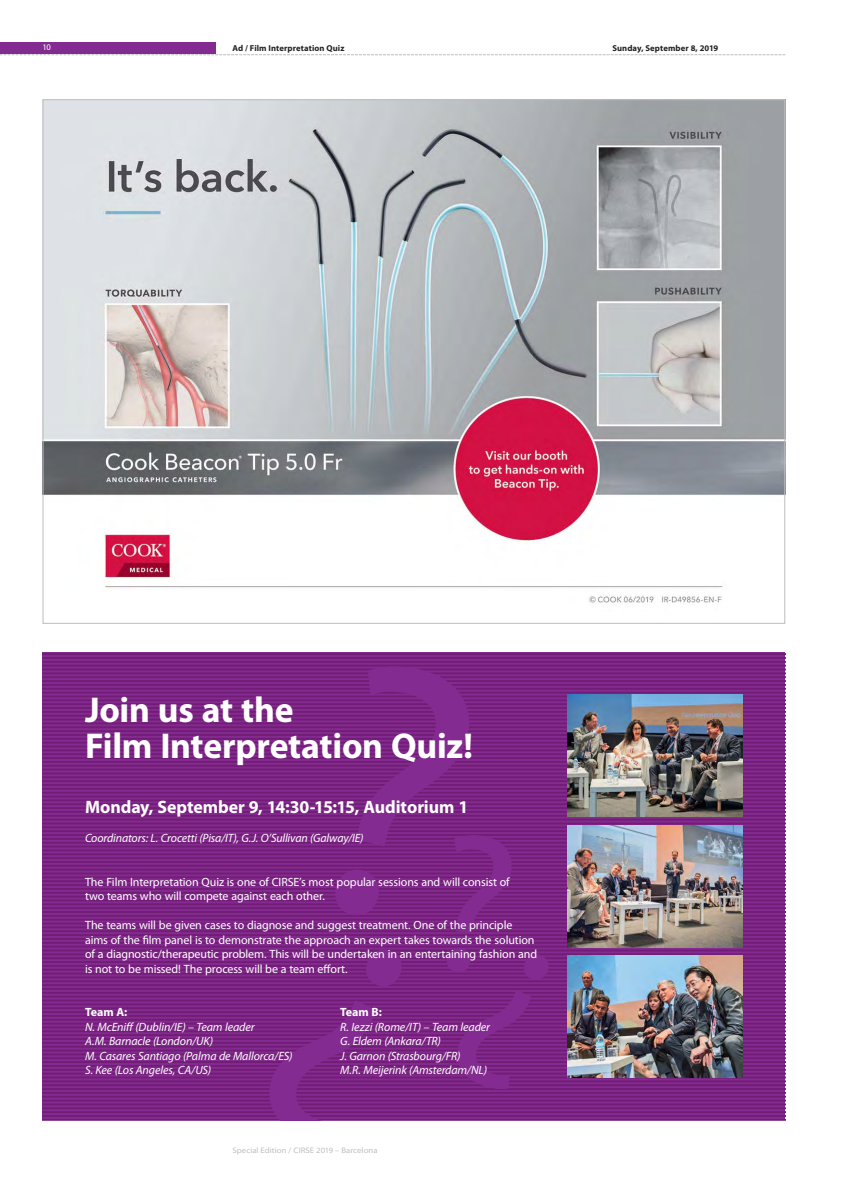
<style>
.page{position:relative;width:842px;height:1191px;background:#fff}
.page>*{position:absolute;margin:0;border:0;box-sizing:border-box;transform-origin:0 0}
.t1{font:700 36px/36px "Myriad Pro";letter-spacing:-.01em;color:#fff}
.t2{font:700 18px "Myriad Pro";color:#fff}
.t3{font:12px/14.5px "Myriad Pro";letter-spacing:-.01em;color:#fff}
.t4{font:italic 12px "Myriad Pro";letter-spacing:-.01em;color:#fff}
.t5{font:700 12px "Myriad Pro";letter-spacing:-.005em;color:#fff}
.t6{font:700 8.6px "Myriad Pro";letter-spacing:.01em;color:#231f20}
.t7{font:8.6px "Myriad Pro";color:#fff}
.t8{font:semi-expanded 8px "Myriad Pro";letter-spacing:.005em;color:#bbbdc0}
</style>
<div class="page">
<img style="left:45px;top:101px;width:738px;height:502px">
<div style="left:0;top:43px;width:215px;height:11px;background:#842b91"></div>
<svg style="left:0;top:54px;width:785px;height:1px"></svg>
<img style="left:43px;top:652px;width:742px;height:468px">
<svg style="left:264px;top:665px;width:286px;height:455px;background:#7c2484"></svg>
<img style="left:567px;top:825px;width:176px;height:122px">
<img style="left:567px;top:955px;width:176px;height:122px">
<img style="left:567px;top:694px;width:176px;height:122px">
<p class="t7" style="left:43px;top:44px;width:10px">10</p>
<p class="t6" style="left:232px;top:45px;width:113px">Ad / Film Interpretation Quiz</p>
<p class="t6" style="left:612px;top:45px;width:107px">Sunday, September 8, 2019</p>
<h1 class="t1" style="left:85px;top:695px;width:389px">Join us at the<br>Film Interpretation Quiz!</h1>
<h2 class="t2" style="left:85px;top:800px;width:385px">Monday, September 9, 14:30-15:15, Auditorium 1</h2>
<p class="t4" style="left:85px;top:833px;width:280px">Coordinators: L. Crocetti (Pisa/IT), G.J. O’Sullivan (Galway/IE)</p>
<p class="t3" style="left:85px;top:875px;width:426px">The Film Interpretation Quiz is one of CIRSE’s most popular sessions and will consist of two teams who will compete against each other.</p>
<p class="t3" style="left:85px;top:919px;width:454px">The teams will be given cases to diagnose and suggest treatment. One of the principle aims of the film panel is to demonstrate the approach an expert takes towards the solution of a diagnostic/therapeutic problem. This will be undertaken in an entertaining fashion and is not to be missed! The process will be a team effort.</p>
<p class="t5" style="left:85px;top:1007px;width:44px">Team A:</p>
<p class="t5" style="left:340px;top:1007px;width:43px">Team B:</p>
<p class="t4" style="left:85px;top:1022px;width:171px">N. McEniff (Dublin/IE) – Team leader</p>
<p class="t4" style="left:340px;top:1022px;width:151px">R. Iezzi (Rome/IT) – Team leader</p>
<p class="t4" style="left:85px;top:1036px;width:130px">A.M. Barnacle (London/UK)</p>
<p class="t4" style="left:340px;top:1036px;width:102px">G. Eldem (Ankara/TR)</p>
<p class="t4" style="left:85px;top:1051px;width:209px">M. Casares Santiago (Palma de Mallorca/ES)</p>
<p class="t4" style="left:340px;top:1051px;width:122px">J. Garnon (Strasbourg/FR)</p>
<p class="t4" style="left:85px;top:1065px;width:128px">S. Kee (Los Angeles, CA/US)</p>
<p class="t4" style="left:340px;top:1065px;width:148px">M.R. Meijerink (Amsterdam/NL)</p>
<p class="t8" style="left:232px;top:1147px;width:147px">Special Edition / CIRSE 2019 – Barcelona</p>
</div>
